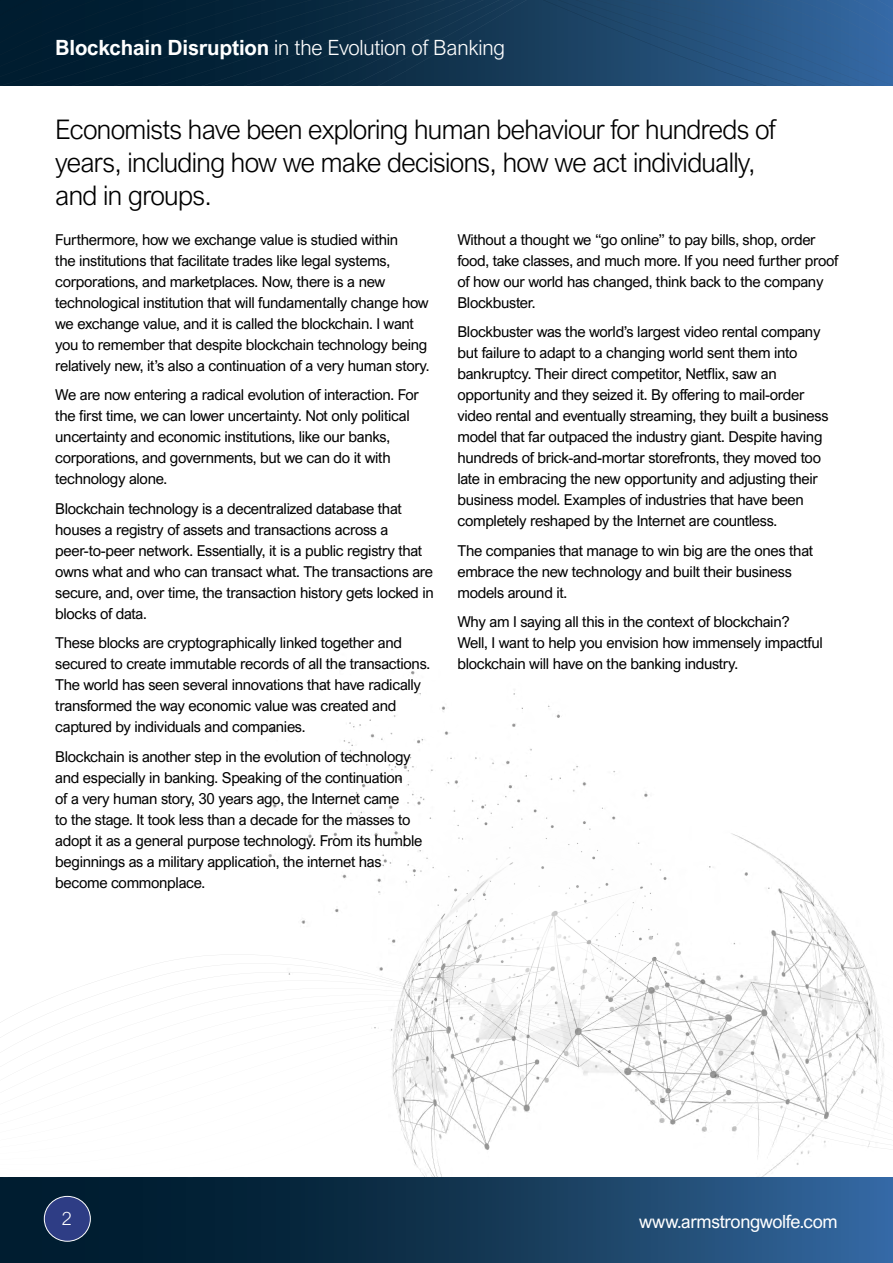
<style>
.page{position:relative;width:893px;height:1263px;background:#fff}
.page>*{position:absolute;margin:0;border:0;box-sizing:border-box;transform-origin:0 0}
.t1{font:300 27px/33px "Arial Nova";letter-spacing:-.025em;color:#000}
.t2{font:300 21px "Arial Nova";letter-spacing:-.01em;color:#fff}
.t3{font:18.15px "Arial Nova";letter-spacing:-.02em;color:#fff}
.t4{font:300 18px "Arial Nova";color:#fff}
.t5{font:15px/21px "Arial Nova";letter-spacing:-.02em;color:#000}
.s1{font-weight:700}
</style>
<div class="page">
<svg style="left:0;top:0;width:893px;height:85px;background:#143958"></svg>
<svg style="left:0;top:1178px;width:893px;height:85px;background:#143959"></svg>
<div style="left:44px;top:1196px;width:46px;height:45px;background:#2e3d85;border-radius:50%"></div>
<div style="left:44px;top:1196px;width:47px;height:45px;border:1px solid #fff;border-radius:50%"></div>
<img style="left:0;top:665px;width:893px;height:513px">
<h2 class="t2" style="left:55px;top:35px;width:451px"><span class="s1">Blockchain Disruption</span> in the Evolution of Banking</h2>
<h1 class="t1" style="left:55px;top:113px;width:722px">Economists have been exploring human behaviour for hundreds of years, including how we make decisions, how we act individually, and in groups.</h1>
<p class="t5" style="left:55px;top:229px;width:376px">Furthermore, how we exchange value is studied within<br>the institutions that facilitate trades like legal systems, corporations, and marketplaces. Now, there is a new technological institution that will fundamentally change how we exchange value, and it is called the blockchain. I want you to remember that despite blockchain technology being relatively new, it’s also a continuation of a very human story.</p>
<p class="t5" style="left:55px;top:384px;width:365px">We are now entering a radical evolution of interaction. For the first time, we can lower uncertainty. Not only political uncertainty and economic institutions, like our banks, corporations, and governments, but we can do it with technology alone.</p>
<p class="t5" style="left:55px;top:498px;width:380px">Blockchain technology is a decentralized database that houses a registry of assets and transactions across a peer-to-peer network. Essentially, it is a public registry that owns what and who can transact what. The transactions are secure, and, over time, the transaction history gets locked in blocks of data.</p>
<p class="t5" style="left:55px;top:632px;width:376px">These blocks are cryptographically linked together and secured to create immutable records of all the transactions.<br>The world has seen several innovations that have radically transformed the way economic value was created and captured by individuals and companies.</p>
<p class="t5" style="left:55px;top:746px;width:369px">Blockchain is another step in the evolution of technology and especially in banking. Speaking of the continuation<br>of a very human story, 30 years ago, the Internet came<br>to the stage. It took less than a decade for the masses to adopt it as a general purpose technology. From its humble beginnings as a military application, the internet has become commonplace.</p>
<p class="t5" style="left:457px;top:229px;width:382px">Without a thought we “go online” to pay bills, shop, order food, take classes, and much more. If you need further proof of how our world has changed, think back to the company Blockbuster.</p>
<p class="t5" style="left:457px;top:321px;width:373px">Blockbuster was the world’s largest video rental company but failure to adapt to a changing world sent them into bankruptcy. Their direct competitor, Netflix, saw an opportunity and they seized it. By offering to mail-order video rental and eventually streaming, they built a business model that far outpaced the industry giant. Despite having hundreds of brick-and-mortar storefronts, they moved too late in embracing the new opportunity and adjusting their business model. Examples of industries that have been completely reshaped by the Internet are countless.</p>
<p class="t5" style="left:457px;top:540px;width:357px">The companies that manage to win big are the ones that embrace the new technology and built their business models around it.</p>
<p class="t5" style="left:457px;top:611px;width:367px">Why am I saying all this in the context of blockchain?<br>Well, I want to help you envision how immensely impactful blockchain will have on the banking industry.</p>
<p class="t4" style="left:62px;top:1209px;width:12px">2</p>
<p class="t3" style="left:639px;top:1211px;width:200px">www.armstrongwolfe.com</p>
</div>
